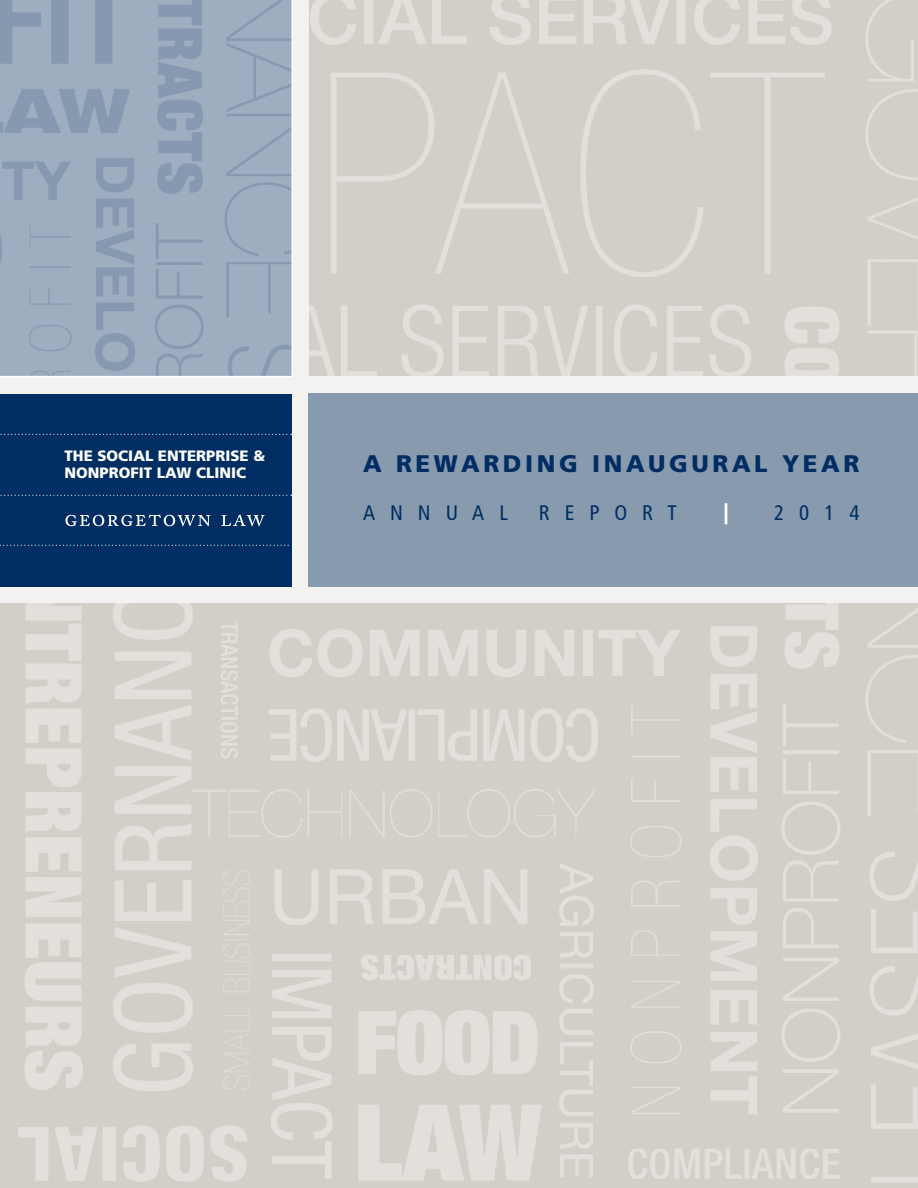
<style>
.page{position:relative;width:918px;height:1188px;background:#f4f2f0}
.page>*{position:absolute;margin:0;border:0;box-sizing:border-box;transform-origin:0 0}
.t1{font:900 24px "Frutiger";letter-spacing:.15em;color:#002d62}
.t2{font:condensed 21px "Frutiger";letter-spacing:.715em;color:#002d62}
.t3{font:900 21px "Frutiger";color:#fff}
.t4{font:900 15px/16.5px "Frutiger";color:#fff}
</style>
<div class="page">
<div style="left:308px;top:393px;width:610px;height:194px;background:#879aae"></div>
<img style="left:309px;top:0;width:609px;height:375px">
<img style="left:0;top:603px;width:918px;height:580px">
<div style="left:0;top:394px;width:292px;height:193px;background:#002d62"></div>
<svg style="left:0;top:0;width:293px;height:377px;background:#9aa9bd"></svg>
<svg style="left:65px;top:515px;width:145px;height:11px"></svg>
<svg style="left:221px;top:515px;width:44px;height:11px"></svg>
<svg style="left:0;top:495px;width:292px;height:1px"></svg>
<svg style="left:0;top:434px;width:292px;height:1px"></svg>
<svg style="left:0;top:545px;width:293px;height:1px"></svg>
<p class="t4" style="left:65px;top:448px;width:202px">THE SOCIAL ENTERPRISE &amp;<br>NONPROFIT LAW CLINI</p>
<p class="t4" style="left:236px;top:464px;width:12px">C</p>
<h1 class="t1" style="left:363px;top:449px;width:479px">A REWARDING INAUGURAL YEAR</h1>
<h2 class="t2" style="left:363px;top:501px;width:146px">ANNUAL</h2>
<h2 class="t2" style="left:539px;top:501px;width:139px">REPORT</h2>
<h2 class="t3" style="left:724px;top:498px;width:6px">|</h2>
<h2 class="t2" style="left:774px;top:501px;width:87px">2014</h2>
</div>
